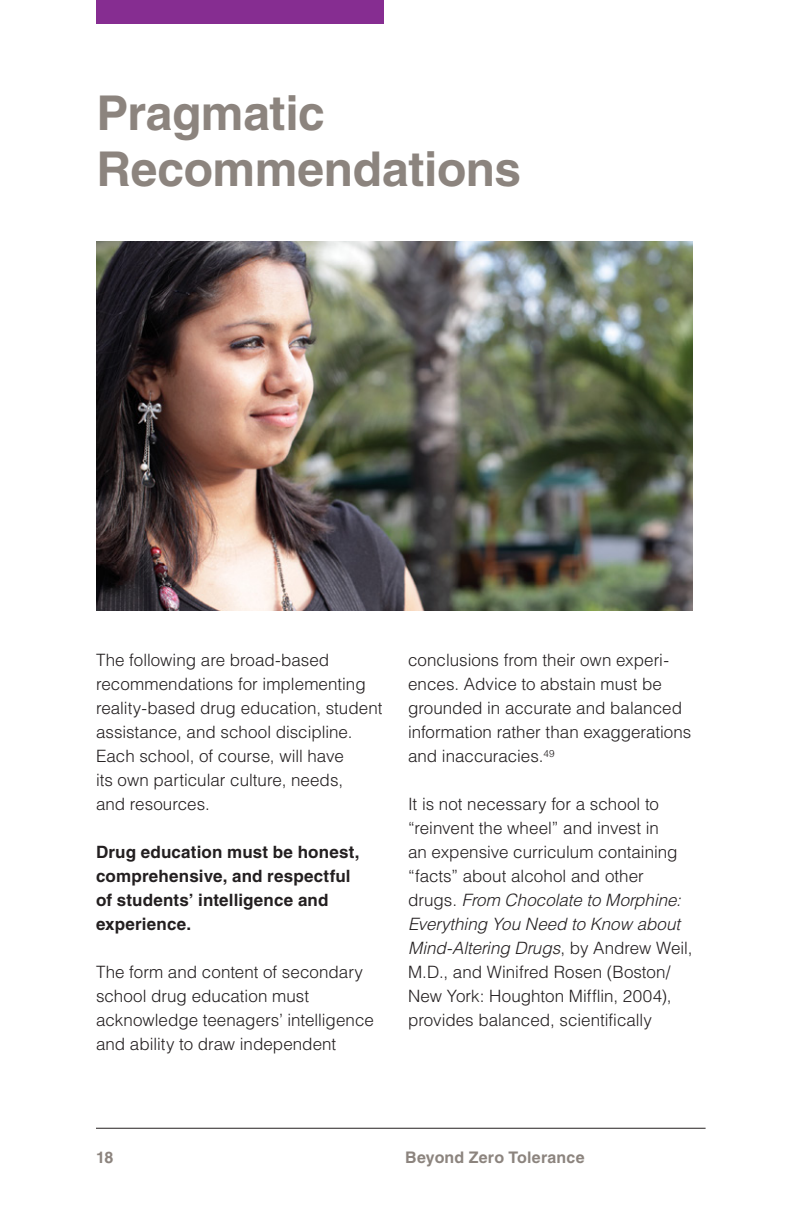
<style>
.page{position:relative;width:792px;height:1224px;background:#fff}
.page>*{position:absolute;margin:0;border:0;box-sizing:border-box;transform-origin:0 0}
.t1{font:700 48px/56px "Helvetica LT Std";letter-spacing:-.01em;color:#8c847e}
.Body_Text{font:300 17px/24px "Helvetica LT Std";color:#231f20}
.Body_Text-2{font:700 17px/24px "Helvetica LT Std";letter-spacing:.01em;color:#231f20}
.t2{font:700 16px "Helvetica LT Std";letter-spacing:.01em;color:#8c847e}
.s1{font-style:italic}
</style>
<div class="page">
<div style="left:96px;top:0;width:288px;height:24px;background:#862d91"></div>
<hr style="left:96px;top:1128px;width:610px;height:1px;background:#231f20">
<img style="left:96px;top:241px;width:596px;height:370px">
<p class="t1" style="left:96px;top:85px;width:426px">Pragmatic<br>Recommendations</p>
<p class="Body_Text" style="left:96px;top:648px;width:288px">The following are broad-based recommendations for implementing reality-based drug education, student assistance, and school discipline.<br>Each school, of course, will have<br>its own particular culture, needs,<br>and resources.</p>
<p class="Body_Text-2" style="left:96px;top:840px;width:265px">Drug education must be honest, comprehensive, and respectful of students’ intelligence and experience.</p>
<p class="Body_Text" style="left:96px;top:960px;width:279px">The form and content of secondary school drug education must acknowledge teenagers’ intelligence and ability to draw independent</p>
<p class="Body_Text" style="left:408px;top:648px;width:285px">conclusions from their own experi&shy;ences. Advice to abstain must be grounded in accurate and balanced information rather than exaggerations and inaccuracies.<sup>49</sup></p>
<p class="Body_Text" style="left:408px;top:792px;width:286px">It is not necessary for a school to “reinvent the wheel” and invest in<br>an expensive curriculum containing “facts” about alcohol and other drugs. <span class="s1">From Chocolate to Morphine:<br>Everything You Need to Know about Mind-Altering Drugs</span>, by Andrew Weil, M.D., and Winifred Rosen (Boston/ New York: Houghton Mifflin, 2004), provides balanced, scientifically</p>
<p class="t2" style="left:96px;top:1148px;width:19px">18</p>
<p class="t2" style="left:405px;top:1148px;width:181px">Beyond Zero Tolerance</p>
</div>
